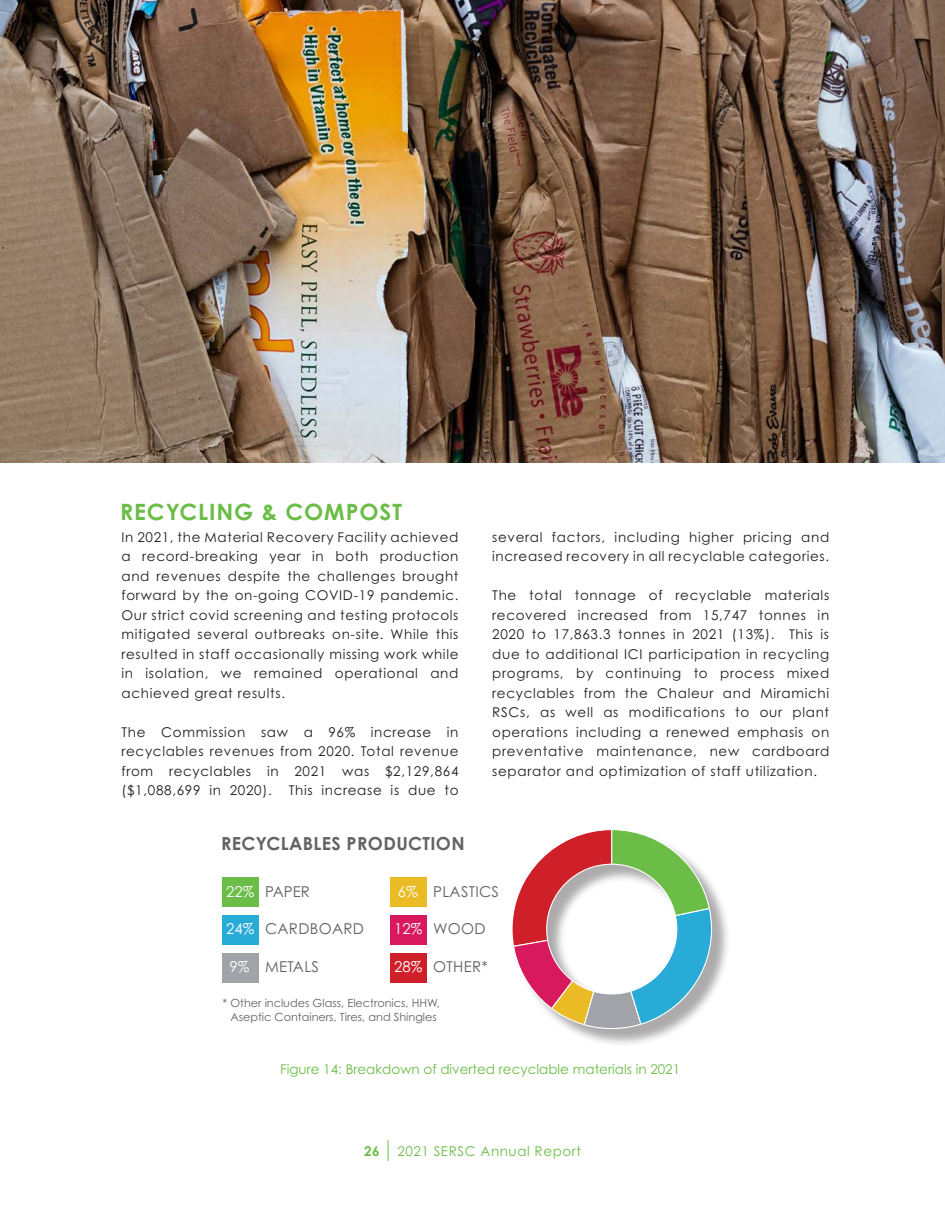
<style>
.page{position:relative;width:945px;height:1215px;background:#fff}
.page>*{position:absolute;margin:0;border:0;box-sizing:border-box;transform-origin:0 0}
.t1{font:700 22.5px "Century Gothic Pro";letter-spacing:.04em;color:#6bbd48}
.t2{font:700 18px "Century Gothic Pro";letter-spacing:.02em;color:#636366}
.t3{font:15px "Century Gothic Pro";letter-spacing:.02em;color:#636366}
.t4{font:13.5px/19.5px "Century Gothic Pro";letter-spacing:.05em;color:#231f20;text-align:justify}
.t5{font:13.5px "Century Gothic Pro";color:#6bbd48}
.t6{font:13.5px "Century Gothic Pro";letter-spacing:.04em;color:#6bbd48}
.t7{font:700 13.5px "Century Gothic Pro";color:#6bbd48}
.t8{font:11.25px/13.5px "Century Gothic Pro";color:#636366;text-align:center}
.s1{color:#fff}
</style>
<div class="page">
<div style="left:222px;top:877px;width:37px;height:30px;background:#6bbd48"></div>
<div style="left:222px;top:915px;width:37px;height:30px;background:#29abd8"></div>
<div style="left:222px;top:953px;width:37px;height:30px;background:#a1a3a8"></div>
<div style="left:390px;top:877px;width:37px;height:30px;background:#eabb25"></div>
<div style="left:390px;top:915px;width:37px;height:30px;background:#d9195d"></div>
<div style="left:514px;top:832px;width:217px;height:216px;background:#231f20;opacity:.38"></div>
<svg style="left:512px;top:830px;width:200px;height:199px"></svg>
<div style="left:390px;top:953px;width:37px;height:30px;background:#cf2029"></div>
<svg style="left:388px;top:1140px;width:1px;height:21px"></svg>
<img style="left:0;top:0;width:944px;height:463px">
<p class="t1" style="left:120px;top:498px;width:283px">RECYCLING &amp; COMPOST</p>
<p class="t4" style="left:122px;top:527px;width:339px">In 2021, the Material Recovery Facility achieved a record-breaking year in both production and revenues despite the challenges brought forward by the on-going COVID-19 pandemic.<br>Our strict covid screening and testing protocols mitigated several outbreaks on-site. While this resulted in staff occasionally missing work while in isolation, we remained operational and achieved great results.</p>
<p class="t4" style="left:122px;top:722px;width:339px">The Commission saw a 96% increase in recyclables revenues from 2020. Total revenue from recyclables in 2021 was $2,129,864 ($1,088,699 in 2020).</p>
<p class="t4" style="left:289px;top:780px;width:171px">This increase is due to</p>
<p class="t4" style="left:492px;top:527px;width:339px">several factors, including higher pricing and increased recovery in all recyclable categories.</p>
<p class="t4" style="left:492px;top:585px;width:339px">The total tonnage of recyclable materials recovered increased from 15,747 tonnes in 2020 to 17,863.3 tonnes in 2021 (13%). This is due to additional ICI participation in recycling programs, by continuing to process mixed recyclables from the Chaleur and Miramichi RSCs, as well as modifications to our plant operations including a renewed emphasis on preventative maintenance, new cardboard separator and optimization of staff utilization.</p>
<p class="t2" style="left:221px;top:832px;width:245px">RECYCLABLES PRODUCTION</p>
<p class="t3" style="left:226px;top:883px;width:85px"><span class="s1">22%</span> PAPER</p>
<p class="t3" style="left:226px;top:920px;width:139px"><span class="s1">24%</span> CARDBOARD</p>
<p class="t3" style="left:230px;top:958px;width:91px"><span class="s1">9%</span> METALS</p>
<p class="t3" style="left:398px;top:882px;width:103px"><span class="s1">6%</span> PLASTICS</p>
<p class="t3" style="left:394px;top:920px;width:93px"><span class="s1">12%</span> WOOD</p>
<p class="t3" style="left:394px;top:958px;width:95px"><span class="s1">28%</span> OTHER*</p>
<p class="t8" style="left:223px;top:996px;width:219px">* Other includes Glass, Electronics, HHW,<br>Aseptic Containers, Tires, and Shingles</p>
<p class="t5" style="left:280px;top:1060px;width:402px">Figure 14: Breakdown of diverted recyclable materials in 2021</p>
<p class="t7" style="left:364px;top:1142px;width:17px">26</p>
<p class="t6" style="left:397px;top:1143px;width:185px">2021 SERSC Annual Report</p>
</div>
